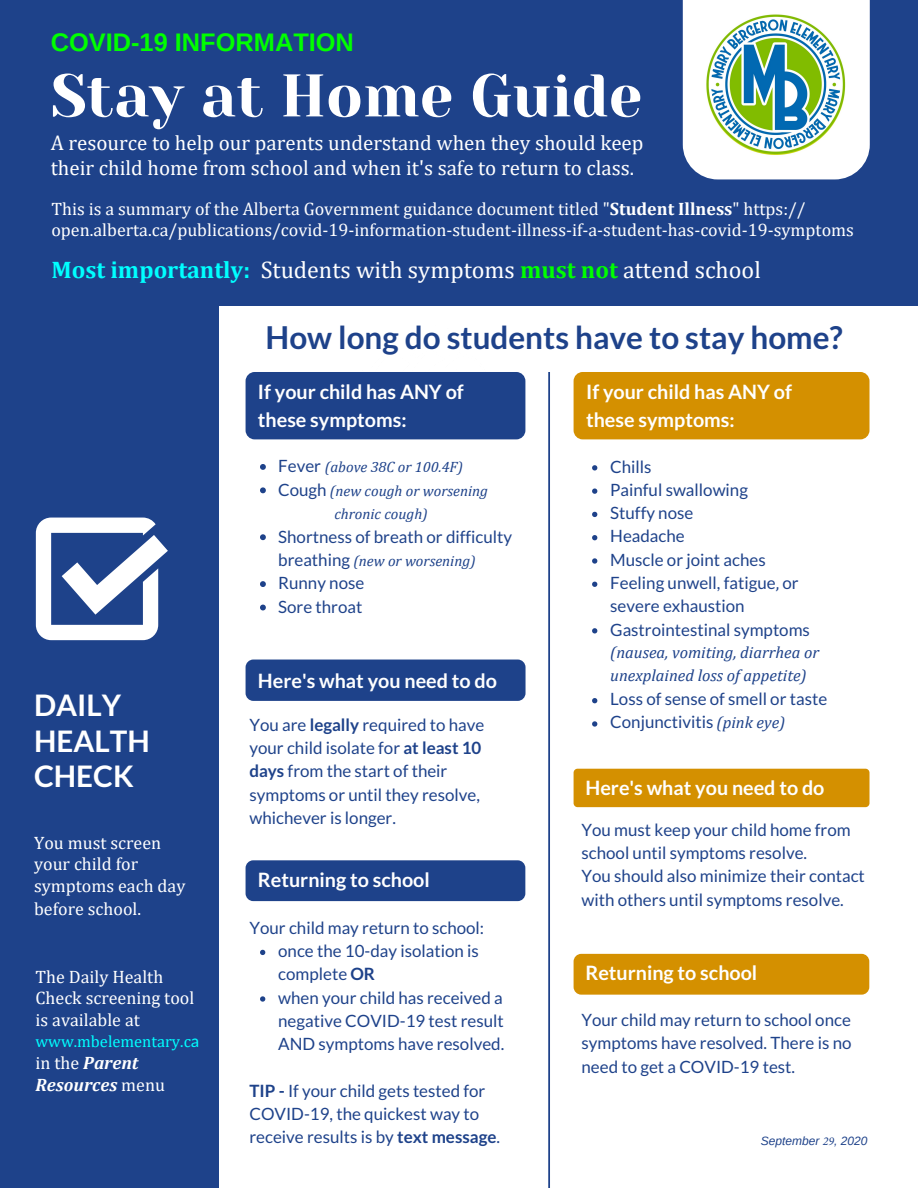
<style>
.page{position:relative;width:918px;height:1188px;background:#fff}
.page>*{position:absolute;margin:0;border:0;box-sizing:border-box;transform-origin:0 0}
.t1{font:60px "Yeseva One";color:#fff}
.t2{font:700 31.5px "Lato";color:#1e428a}
.t3{font:700 29.7px/35.5px "Lato";color:#fff}
.t4{font:700 25.35px "Arimo";color:#0f0}
.t5{font:24px "Cambria";color:#fff}
.t6{font:21px/25px "Cambria";color:#fff}
.t7{font:700 19.8px/27.5px "Lato";color:#fff}
.t8{font:18px/21.6px "Cambria";color:#fff}
.t9{font:italic 700 18px/21.6px "Cambria";color:#fff}
.t10{font:16.95px/23.2px "Lato";color:#1e428a}
.t11{font:italic 16.5px/23.1px "Cambria";color:#1e428a}
.t12{font:16.5px "Cambria";color:#0ff}
.t13{font:italic 15px "Cambria";color:#1e428a}
.t14{font:italic 12px "Arimo";color:#1e428a}
.s1{font-weight:700}
.s2{font-weight:700;color:#0ff}
.s3{font-weight:700;color:#0f0}
.s4{font-family:"Lato"}
.s5{font-weight:400;font-style:normal}
.s6{font-family:"Lato";font-style:normal;font-size:16.95px}
.s7{font-family:"Cambria"}
.s8{font-family:"Cambria";font-style:italic;font-size:16.5px}
.s9{font-family:"Minion Pro"}
</style>
<div class="page">
<div style="left:0;top:0;width:918px;height:306px;background:#1e428a"></div>
<div style="left:0;top:265px;width:219px;height:923px;background:#1e428a"></div>
<div style="left:683px;top:0;width:187px;height:179px;background:#fff"></div>
<img style="left:705px;top:14px;width:142px;height:143px">
<svg style="left:548px;top:372px;width:2px;height:816px;background:#3a5998"></svg>
<div style="left:246px;top:372px;width:279px;height:67px;background:#1e428a;border-radius:9px"></div>
<div style="left:574px;top:372px;width:296px;height:67px;background:#d49000;border-radius:9px"></div>
<div style="left:246px;top:660px;width:280px;height:41px;background:#1e428a;border-radius:8px"></div>
<div style="left:574px;top:769px;width:296px;height:38px;background:#d49000;border-radius:4px"></div>
<div style="left:574px;top:954px;width:295px;height:41px;background:#d49000;border-radius:8px"></div>
<div style="left:246px;top:860px;width:279px;height:41px;background:#1e428a;border-radius:8px"></div>
<svg style="left:36px;top:518px;width:132px;height:122px"></svg>
<svg style="left:260px;top:464px;width:6px;height:6px"></svg>
<svg style="left:260px;top:487px;width:6px;height:6px"></svg>
<svg style="left:260px;top:534px;width:6px;height:6px"></svg>
<svg style="left:260px;top:581px;width:6px;height:6px"></svg>
<svg style="left:260px;top:605px;width:6px;height:5px"></svg>
<svg style="left:592px;top:465px;width:5px;height:6px"></svg>
<svg style="left:592px;top:488px;width:5px;height:6px"></svg>
<svg style="left:592px;top:512px;width:5px;height:5px"></svg>
<svg style="left:592px;top:535px;width:5px;height:5px"></svg>
<svg style="left:592px;top:558px;width:5px;height:6px"></svg>
<svg style="left:592px;top:582px;width:5px;height:5px"></svg>
<svg style="left:592px;top:628px;width:5px;height:5px"></svg>
<svg style="left:592px;top:698px;width:5px;height:5px"></svg>
<svg style="left:592px;top:721px;width:5px;height:6px"></svg>
<svg style="left:260px;top:950px;width:5px;height:5px"></svg>
<svg style="left:260px;top:996px;width:5px;height:6px"></svg>
<h3 class="t4" style="left:51px;top:28px;width:305px">COVID-19 INFORMATION</h3>
<h1 class="t1" style="left:51px;top:62px;width:593px">Stay at Home Guide</h1>
<p class="t6" style="left:51px;top:130px;width:594px">A resource to help our parents understand when they should keep their child home from school and when it's safe to return to class.</p>
<p class="t8" style="left:51px;top:198px;width:804px;line-height:21px">This is a summary of the Alberta Government guidance document titled "<span class="s1">Student Illness</span>" https:// open.alberta.ca/publications/covid-19-information-student-illness-if-a-student-has-covid-19-symptoms</p>
<h3 class="t5" style="left:51px;top:256px;width:711px"><span class="s2">Most importantly:</span> Students with symptoms <span class="s3">must not</span> attend school</h3>
<h2 class="t2" style="left:266px;top:318px;width:579px">How long do students have to stay home?</h2>
<h3 class="t3" style="left:34px;top:687px;width:117px">DAILY<br>HEALTH<br>CHECK</h3>
<p class="t8" style="left:34px;top:832px;width:153px">You must screen your child for symptoms each day</p>
<p class="t8" style="left:34px;top:898px;width:109px">before school.</p>
<p class="t8" style="left:36px;top:966px;width:160px">The Daily Health<br>Check screening tool is available at</p>
<p class="t12" style="left:36px;top:1032px;width:165px">www.mbelementary.c<span class="s4">a</span></p>
<p class="t9" style="left:36px;top:1052px;width:131px"><span class="s5">in the</span> Parent<br>Resources <span class="s5">menu</span></p>
<p class="t7" style="left:258px;top:378px;width:207px">If your child has ANY of these symptoms:</p>
<p class="t7" style="left:586px;top:378px;width:207px">If your child has ANY of these symptoms:</p>
<p class="t13" style="left:278px;top:456px;width:186px"><span class="s6">Fever</span> (above 38C or 100.4F)</p>
<p class="t13" style="left:278px;top:480px;width:211px"><span class="s6">Cough</span> (new cough or worsening</p>
<p class="t13" style="left:334px;top:503px;width:95px">chronic cough)</p>
<p class="t10" style="left:278px;top:524px;width:235px">Shortness of breath or difficulty</p>
<p class="t13" style="left:278px;top:550px;width:199px"><span class="s6">breathing</span> (new or worsening)</p>
<p class="t10" style="left:278px;top:571px;width:88px">Runny nose<br>Sore throat</p>
<p class="t7" style="left:258px;top:667px;width:241px">Here's what you need to do</p>
<p class="t10" style="left:249px;top:713px;width:236px">You are <span class="s1">legally</span> required to have your child isolate for <span class="s1">at least 10 days</span> from the start of their symptoms or until they resolve, whichever is longer.</p>
<p class="t7" style="left:258px;top:865px;width:173px">Returning to school</p>
<p class="t10" style="left:249px;top:916px;width:236px">Your child may return to school:</p>
<p class="t10" style="left:278px;top:939px;width:228px">once the 10-day isolation is complete <span class="s1">OR<br></span>when your child has received a negative COVID-19 test result<br>AND symptoms have resolved.</p>
<p class="t10" style="left:249px;top:1079px;width:252px"><span class="s1">TIP -</span> If your child gets tested for<br>COVID-19, the quickest way to receive results is by <span class="s1">text message</span>.</p>
<p class="t10" style="left:610px;top:454px;width:201px">Chills<br>Painful swallowing<br>Stuffy nose<br>Headache<br>Muscle or joint aches<br>Feeling unwell, fatigue<span class="s7">,</span> or severe exhaustion<br>Gastrointestinal symptoms</p>
<p class="t11" style="left:610px;top:640px;width:210px">(nausea, vomiting, diarrhea or unexplained loss of appetite)</p>
<p class="t10" style="left:610px;top:687px;width:219px">Loss of sense of smell or taste<br>Conjunctivitis <span class="s8">(pink eye)</span></p>
<p class="t7" style="left:585px;top:774px;width:241px">Here's what you need to do</p>
<p class="t10" style="left:582px;top:818px;width:285px">You must keep your child home from school until symptoms resolve.<br>You should also minimize their contact with others until symptoms resolve.</p>
<p class="t7" style="left:585px;top:959px;width:173px">Returning to school</p>
<p class="t10" style="left:582px;top:1008px;width:272px;text-align:justify">Your child may return to school once symptoms have resolved. There is no need to get a COVID-19 test.</p>
<p class="t14" style="left:761px;top:1134px;width:108px">September <span class="s9">29</span>, 2020</p>
</div>
